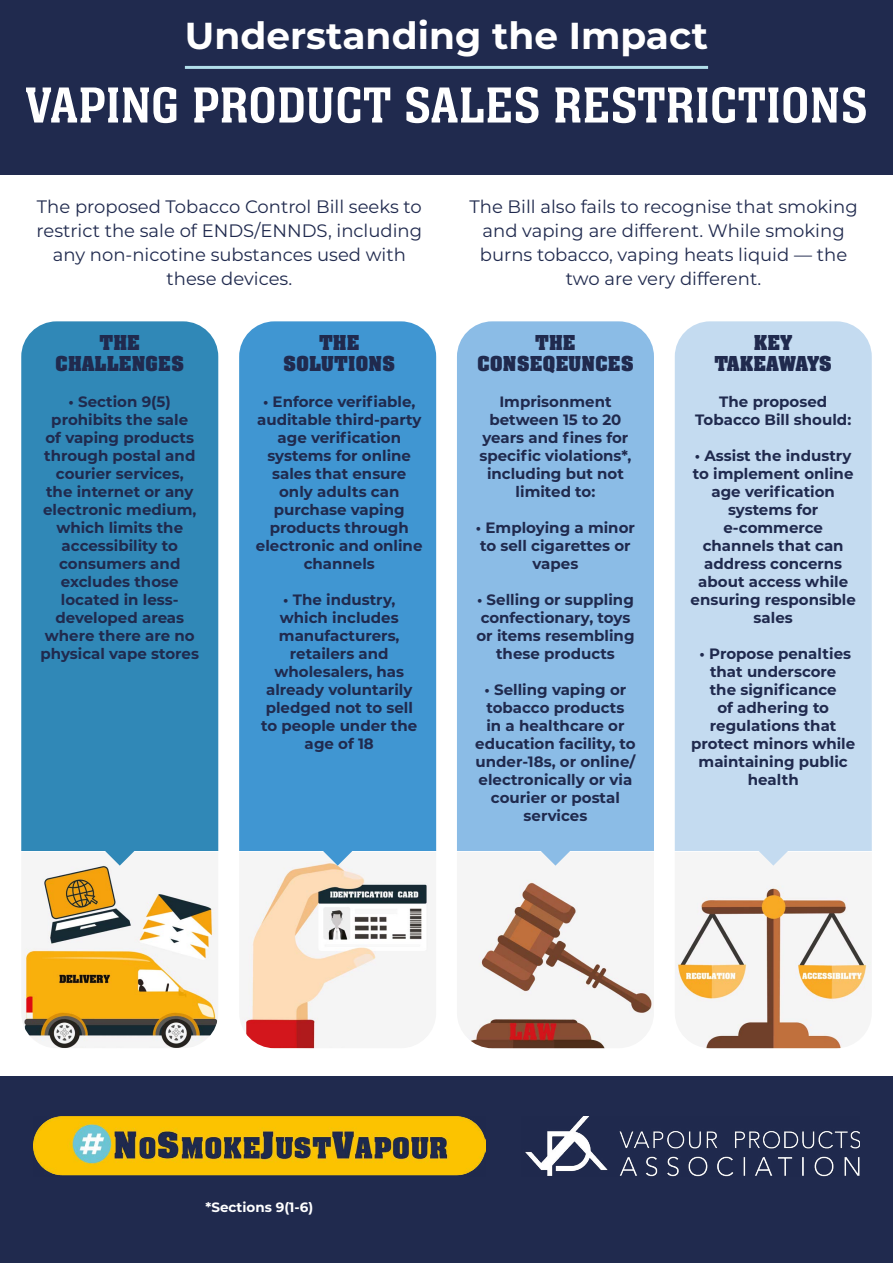
<style>
.page{position:relative;width:893px;height:1263px;background:#fff}
.page>*{position:absolute;margin:0;border:0;box-sizing:border-box;transform-origin:0 0}
.t1{font:52.5px "Neue Aachen Pro";color:#fff}
.t2{font:700 37.5px "Montserrat";color:#fff}
.t3{font:700 22.5px/21px "Neue Aachen Pro";color:#202a4e;text-align:center}
.t4{font:18px/24px "Montserrat";color:#202a4e;text-align:center}
.t5{font:700 15px/18px "Montserrat";color:#202a4e;text-align:center}
.t6{font:700 13.5px "Montserrat";color:#fff}
</style>
<div class="page">
<div style="left:675px;top:321px;width:197px;height:727px;background:#c4dbf0;border-radius:35px"></div>
<div style="left:457px;top:321px;width:197px;height:727px;background:#8bbce6;border-radius:35px"></div>
<div style="left:239px;top:321px;width:197px;height:727px;background:#4096d2;border-radius:35px"></div>
<div style="left:21px;top:321px;width:197px;height:727px;background:#3088b7;border-radius:35px"></div>
<img style="left:21px;top:852px;width:197px;height:196px">
<svg style="left:105px;top:851px;width:30px;height:15px"></svg>
<div style="left:0;top:1077px;width:893px;height:186px;background:#202a4e"></div>
<div style="left:0;top:0;width:893px;height:174px;background:#202a4e"></div>
<img style="left:525px;top:1116px;width:334px;height:60px">
<hr style="left:185px;top:66px;width:523px;height:3px;background:#b2deea">
<img style="left:33px;top:1116px;width:452px;height:60px">
<img style="left:239px;top:852px;width:197px;height:196px">
<img style="left:457px;top:852px;width:197px;height:196px">
<img style="left:675px;top:852px;width:197px;height:196px">
<svg style="left:540px;top:851px;width:30px;height:15px"></svg>
<svg style="left:323px;top:851px;width:30px;height:15px"></svg>
<svg style="left:758px;top:851px;width:30px;height:15px"></svg>
<h2 class="t2" style="left:185px;top:9px;width:525px">Understanding the Impact</h2>
<h1 class="t1" style="left:25px;top:77px;width:844px">VAPING PRODUCT SALES RESTRICTIONS</h1>
<p class="t4" style="left:37px;top:194px;width:387px">The proposed Tobacco Control Bill seeks to restrict the sale of ENDS/ENNDS, including any non-nicotine substances used with these devices.</p>
<p class="t4" style="left:469px;top:194px;width:390px">The Bill also fails to recognise that smoking and vaping are different. While smoking burns tobacco, vaping heats liquid — the two are very different.</p>
<h3 class="t3" style="left:55px;top:333px;width:130px">THE<br>CHALLENGES</h3>
<p class="t5" style="left:40px;top:392px;width:160px">• Section 9(5) prohibits the sale<br>of vaping products through postal and courier services,<br>the internet or any electronic medium, which limits the accessibility to consumers and excludes those located in less&shy;developed areas where there are no physical vape stores</p>
<h3 class="t3" style="left:283px;top:333px;width:114px">THE<br>SOLUTIONS</h3>
<p class="t5" style="left:256px;top:392px;width:168px">• Enforce verifiable, auditable third-party age verification systems for online sales that ensure only adults can purchase vaping products through electronic and online channels</p>
<p class="t5" style="left:261px;top:590px;width:158px">• The industry, which includes manufacturers, retailers and wholesalers, has already voluntarily pledged not to sell to people under the age of 18</p>
<h3 class="t3" style="left:477px;top:333px;width:158px">THE<br>CONSEQEUNCES</h3>
<p class="t5" style="left:479px;top:392px;width:153px">Imprisonment between 15 to 20 years and fines for specific violations*, including but not limited to:</p>
<p class="t5" style="left:476px;top:518px;width:161px">• Employing a minor to sell cigarettes or vapes</p>
<p class="t5" style="left:476px;top:590px;width:160px">• Selling or suppling confectionary, toys or items resembling these products</p>
<p class="t5" style="left:475px;top:680px;width:162px">• Selling vaping or tobacco products<br>in a healthcare or education facility, to under-18s, or online/ electronically or via courier or postal services</p>
<h3 class="t3" style="left:714px;top:333px;width:119px">KEY<br>TAKEAWAYS</h3>
<p class="t5" style="left:695px;top:392px;width:158px">The proposed<br>Tobacco Bill should:</p>
<p class="t5" style="left:691px;top:446px;width:167px">• Assist the industry to implement online age verification systems for e-commerce channels that can address concerns about access while ensuring responsible sales</p>
<p class="t5" style="left:691px;top:644px;width:166px">• Propose penalties that underscore<br>the significance<br>of adhering to regulations that protect minors while maintaining public health</p>
<p class="t6" style="left:205px;top:1197px;width:109px">*Sections 9(1-6)</p>
</div>
